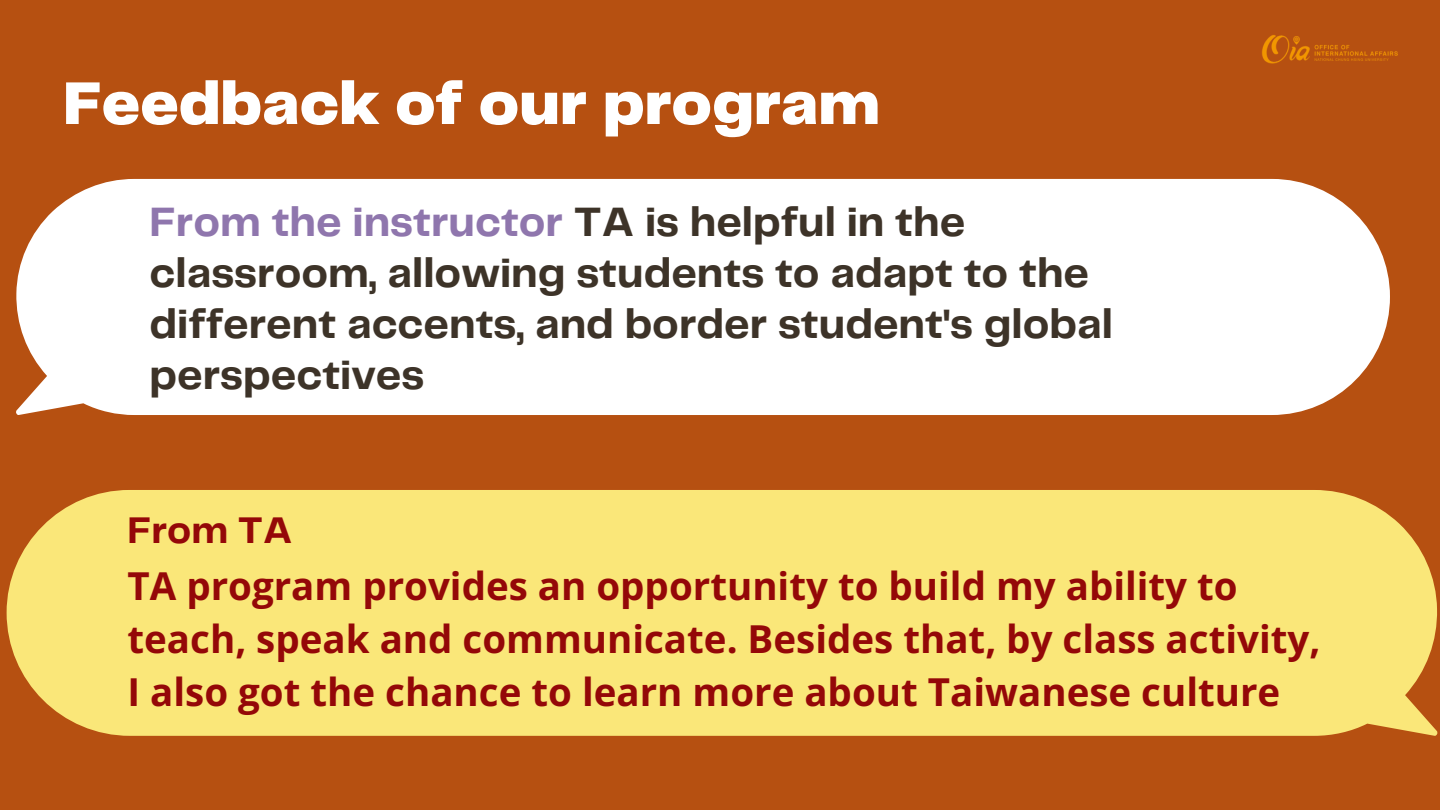
<style>
.page{position:relative;width:1440px;height:810px;background:#b65011}
.page>*{position:absolute;margin:0;border:0;box-sizing:border-box;transform-origin:0 0}
.t1{font:900 62.5px "Telegraf";color:#fff}
.t2{font:700 42.6px/51px "Telegraf";color:#3d3328}
.t3{font:700 38.5px/53.2px "Open Sans";color:#940808}
.t4{font:700 38.5px "Telegraf";color:#940808}
.s1{color:#8f76ad}
</style>
<div class="page">
<div style="left:7px;top:490px;width:1431px;height:246px;background:#fae779"></div>
<div style="left:16px;top:179px;width:1374px;height:236px;background:#fff"></div>
<img style="left:1262px;top:35px;width:136px;height:29px">
<p class="t1" style="left:63px;top:77px;width:819px">Feedback of our program</p>
<p class="t2" style="left:150px;top:198px;width:965px"><span class="s1">From the instructor</span> TA is helpful in the classroom, allowing students to adapt to the different accents, and border student's global perspectives</p>
<h1 class="t4" style="left:128px;top:514px;width:166px">From TA</h1>
<p class="t3" style="left:128px;top:558px;width:1194px">TA program provides an opportunity to build my ability to teach, speak and communicate. Besides that, by class activity,<br>I also got the chance to learn more about Taiwanese culture</p>
</div>
